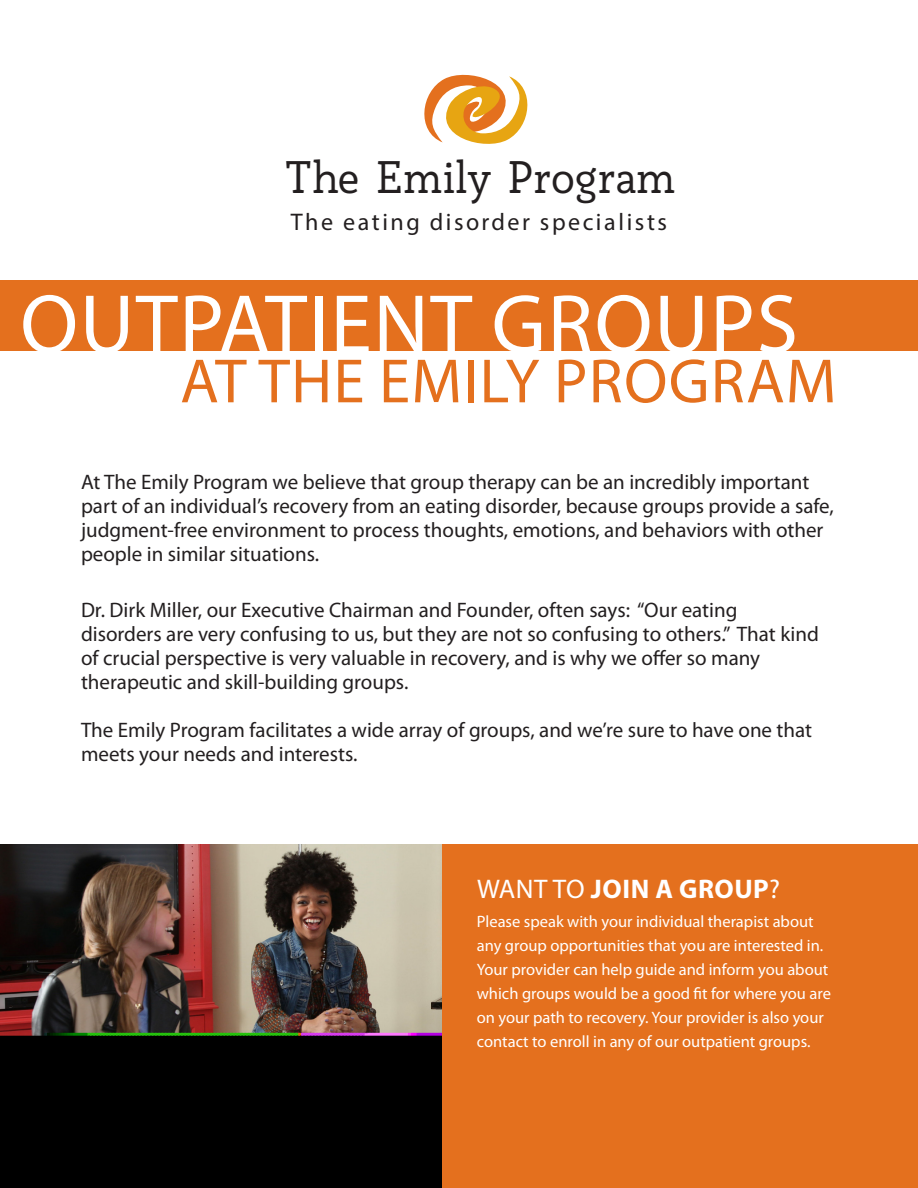
<style>
.page{position:relative;width:918px;height:1188px;background:#fff}
.page>*{position:absolute;margin:0;border:0;box-sizing:border-box;transform-origin:0 0}
.t1{font:84px "Myriad Pro";letter-spacing:.02em;color:#fff}
.t2{font:63px "Myriad Pro";letter-spacing:.02em;color:#e4701e}
.t3{font:44.4px "Rogliano";letter-spacing:.005em;color:#231f20}
.t4{font:700 27px "Myriad Pro";letter-spacing:.02em;color:#fff}
.t5{font:24.15px "Myriad Pro";letter-spacing:.105em;color:#231f20}
.t6{font:21px/24px "Myriad Pro";color:#231f20}
.t7{font:16.5px/24px "Myriad Pro";color:#fff}
.s1{font-weight:400}
</style>
<div class="page">
<div style="left:0;top:281px;width:918px;height:70px;background:#e4701e"></div>
<div style="left:0;top:845px;width:918px;height:343px;background:#e4701e"></div>
<img style="left:0;top:845px;width:442px;height:343px">
<svg style="left:424px;top:74px;width:104px;height:70px"></svg>
<p class="t3" style="left:285px;top:149px;width:392px">The Emily Program</p>
<p class="t5" style="left:291px;top:207px;width:378px">The eating disorder specialists</p>
<p class="t1" style="left:20px;top:272px;width:779px">OUTPATIENT GROUPS</p>
<p class="t2" style="left:180px;top:342px;width:658px">AT THE EMILY PROGRAM</p>
<p class="t6" style="left:81px;top:469px;width:754px">At The Emily Program we believe that group therapy can be an incredibly important part of an individual’s recovery from an eating disorder, because groups provide a safe, judgment-free environment to process thoughts, emotions, and behaviors with other people in similar situations.</p>
<p class="t6" style="left:81px;top:598px;width:658px">Dr. Dirk Miller, our Executive Chairman and Founder, often says: “Our eating</p>
<p class="t6" style="left:81px;top:622px;width:739px">disorders are very confusing to us, but they are not so confusing to others.” That kind of crucial perspective is very valuable in recovery, and is why we offer so many</p>
<p class="t6" style="left:81px;top:670px;width:329px">therapeutic and skill-building groups.</p>
<p class="t6" style="left:81px;top:718px;width:733px">The Emily Program facilitates a wide array of groups, and we’re sure to have one that meets your needs and interests.</p>
<p class="t4" style="left:477px;top:871px;width:305px"><span class="s1">WANT TO</span> JOIN A GROUP<span class="s1">?</span></p>
<p class="t7" style="left:477px;top:909px;width:356px">Please speak with your individual therapist about any group opportunities that you are interested in.<br>Your provider can help guide and inform you about which groups would be a good fit for where you are on your path to recovery. Your provider is also your contact to enroll in any of our outpatient groups.</p>
</div>
